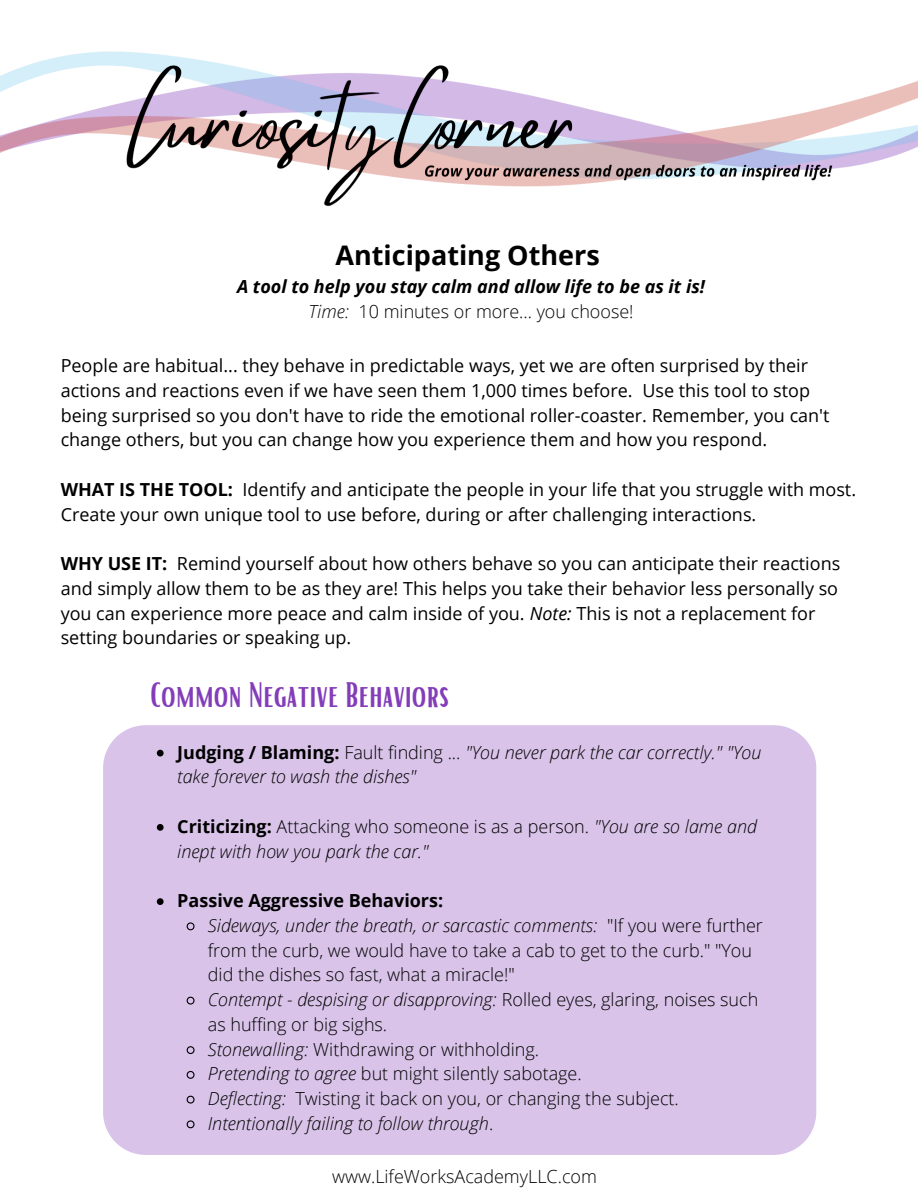
<style>
.page{position:relative;width:918px;height:1188px;background:#fff}
.page>*{position:absolute;margin:0;border:0;box-sizing:border-box;transform-origin:0 0}
.t1{font:34.5px "Bright";color:#843db9}
.t2{font:700 27px "Open Sans";color:#000}
.t3{font:18px/24.8px "Open Sans";color:#000}
.t4{font:300 18px/24.8px "Open Sans";color:#000}
.t5{font:italic 300 18px/24.8px "Open Sans";color:#000}
.t6{font:italic 700 18px/24.8px "Open Sans";color:#000;text-align:center}
.s1{font-weight:300}
.s2{font-weight:300;font-style:normal}
.s3{font-weight:700}
.s4{font-style:italic}
.s5{font-weight:700;font-style:normal}
.s6{font-style:normal}
</style>
<div class="page">
<img style="left:0;top:51px;width:918px;height:156px">
<div style="left:103px;top:725px;width:713px;height:430px;background:#d9c3e9"></div>
<svg style="left:157px;top:750px;width:7px;height:6px"></svg>
<svg style="left:157px;top:824px;width:7px;height:7px"></svg>
<svg style="left:157px;top:898px;width:7px;height:7px"></svg>
<svg style="left:186px;top:922px;width:9px;height:9px"></svg>
<svg style="left:186px;top:996px;width:9px;height:9px"></svg>
<svg style="left:186px;top:1045px;width:9px;height:10px"></svg>
<svg style="left:186px;top:1070px;width:9px;height:10px"></svg>
<svg style="left:186px;top:1095px;width:9px;height:9px"></svg>
<svg style="left:186px;top:1120px;width:9px;height:9px"></svg>
<h2 class="t2" style="left:336px;top:236px;width:266px">Anticipating Others</h2>
<p class="t6" style="left:237px;top:274px;width:469px">A tool to help you stay calm and allow life to be as it is!<br><span class="s1">Time:</span> <span class="s2">10 minutes or more... you choose!</span></p>
<p class="t3" style="left:61px;top:353px;width:770px">People are habitual... they behave in predictable ways, yet we are often surprised by their actions and reactions even if we have seen them 1,000 times before. Use this tool to stop being surprised so you don't have to ride the emotional roller-coaster. Remember, you can't change others, but you can change how you experience them and how you respond.</p>
<p class="t3" style="left:61px;top:477px;width:797px"><span class="s3">WHAT IS THE TOOL:</span> Identify and anticipate the people in your life that you struggle with most.<br>Create your own unique tool to use before, during or after challenging interactions.</p>
<p class="t3" style="left:61px;top:551px;width:781px"><span class="s3">WHY USE IT:</span> Remind yourself about how others behave so you can anticipate their reactions and simply allow them to be as they are! This helps you take their behavior less personally so you can experience more peace and calm inside of you. <span class="s4">Note:</span> This is not a replacement for setting boundaries or speaking up.</p>
<h1 class="t1" style="left:151px;top:673px;width:300px">Common Negative Behaviors</h1>
<p class="t5" style="left:177px;top:739px;width:586px"><span class="s5">Judging / Blaming:</span> <span class="s6">Fault finding ...</span> "You never park the car correctly." "You take forever to wash the dishes"</p>
<p class="t5" style="left:177px;top:814px;width:581px"><span class="s5">Criticizing:</span> <span class="s6">Attacking who someone is as a person.</span> "You are so lame and inept with how you park the car."</p>
<p class="t4" style="left:208px;top:888px;width:557px;text-indent:-31px"><span class="s3">Passive Aggressive Behaviors:<br></span><span class="s4">Sideways, under the breath, or sarcastic comments:</span> "If you were further from the curb, we would have to take a cab to get to the curb." "You did the dishes so fast, what a miracle!"<br><span class="s4">Contempt - despising or disapproving:</span> Rolled eyes, glaring, noises such as huffing or big sighs.<br><span class="s4">Stonewalling:</span> Withdrawing or withholding.<br><span class="s4">Pretending to agree</span> but might silently sabotage.<br><span class="s4">Deflecting:</span> Twisting it back on you, or changing the subject.<br><span class="s4">Intentionally failing to follow through</span>.</p>
<p class="t4" style="left:332px;top:1163px;width:266px">www.LifeWorksAcademyLLC.com</p>
</div>
